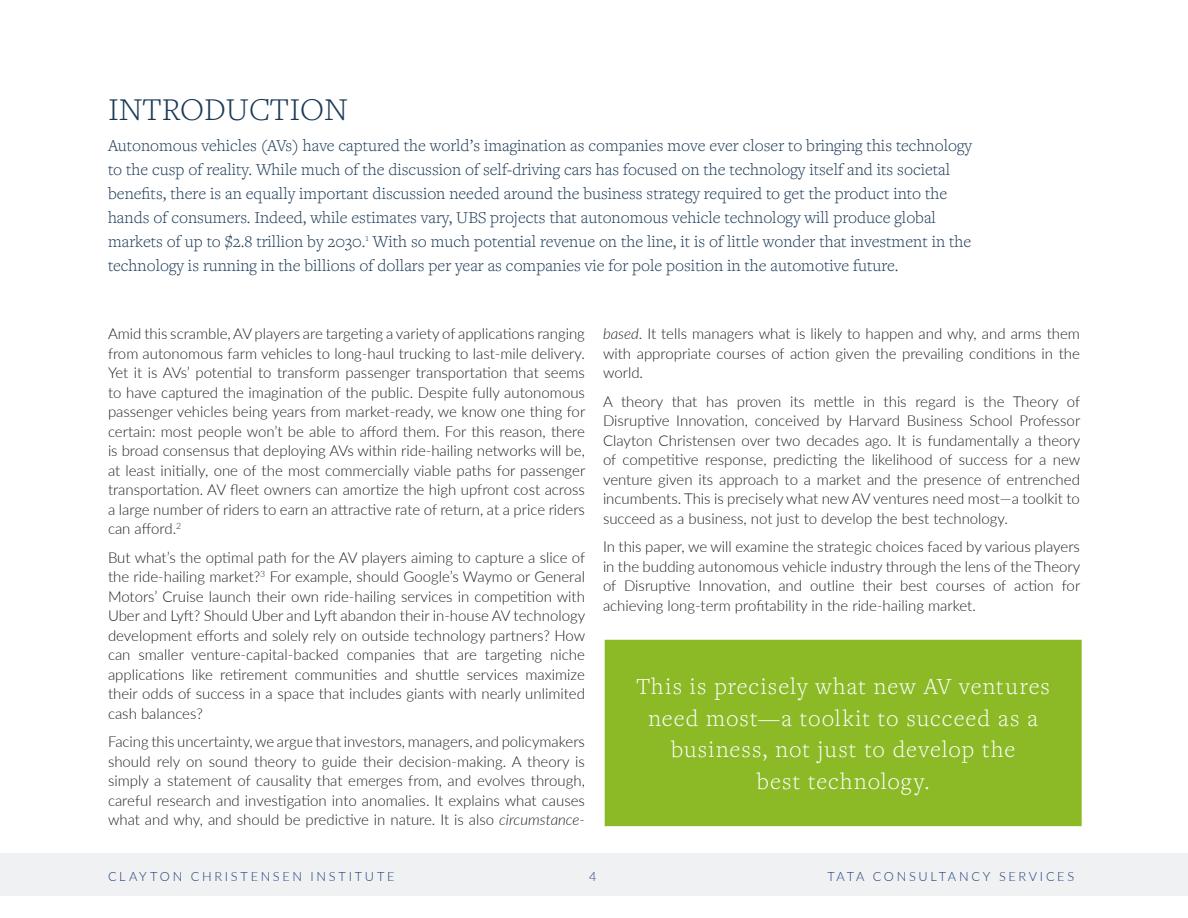
<style>
.page{position:relative;width:1188px;height:918px;background:#fff}
.page>*{position:absolute;margin:0;border:0;box-sizing:border-box;transform-origin:0 0}
.t1{font:300 33px "Freight Text Pro";color:#1b3955}
.t2{font:300 24px/31.5px "Freight Text Pro";letter-spacing:.045em;color:#fff;text-align:center}
.t3{font:300 17.25px/24px "Freight Text Pro";color:#1b3955}
.t4{font:300 15px/19.5px "Lato";color:#231f20;text-align:justify}
.t5{font:300 12.75px "Lato";letter-spacing:.21em;color:#1e3d7b}
.s1{font-style:italic}
</style>
<div class="page">
<div style="left:605px;top:641px;width:476px;height:184px;background:#8bba26"></div>
<div style="left:605px;top:640px;width:477px;height:186px;border:2px solid #8bba26"></div>
<div style="left:0;top:853px;width:1188px;height:42px;background:#f0f1f2"></div>
<h1 class="t1" style="left:108px;top:96px;width:241px">INTRODUCTION</h1>
<p class="t3" style="left:108px;top:135px;width:866px">Autonomous vehicles (AVs) have captured the world’s imagination as companies move ever closer to bringing this technology to the cusp of reality. While much of the discussion of self-driving cars has focused on the technology itself and its societal benefits, there is an equally important discussion needed around the business strategy required to get the product into the hands of consumers. Indeed, while estimates vary, UBS projects that autonomous vehicle technology will produce global markets of up to $2.8 trillion by 2030.<sup>1</sup> With so much potential revenue on the line, it is of little wonder that investment in the technology is running in the billions of dollars per year as companies vie for pole position in the automotive future.</p>
<p class="t4" style="left:108px;top:324px;width:479px">Amid this scramble, AV players are targeting a variety of applications ranging from autonomous farm vehicles to long-haul trucking to last-mile delivery.<br>Yet it is AVs’ potential to transform passenger transportation that seems to have captured the imagination of the public. Despite fully autonomous passenger vehicles being years from market-ready, we know one thing for certain: most people won’t be able to afford them. For this reason, there is broad consensus that deploying AVs within ride-hailing networks will be, at least initially, one of the most commercially viable paths for passenger transportation. AV fleet owners can amortize the high upfront cost across a large number of riders to earn an attractive rate of return, at a price riders can afford.<sup>2</sup></p>
<p class="t4" style="left:108px;top:547px;width:479px">But what’s the optimal path for the AV players aiming to capture a slice of the ride-hailing market?<sup>3</sup> For example, should Google’s Waymo or General Motors’ Cruise launch their own ride-hailing services in competition with Uber and Lyft? Should Uber and Lyft abandon their in-house AV technology development efforts and solely rely on outside technology partners? How can smaller venture-capital-backed companies that are targeting niche applications like retirement communities and shuttle services maximize their odds of success in a space that includes giants with nearly unlimited cash balances?</p>
<p class="t4" style="left:108px;top:732px;width:478px">Facing this uncertainty, we argue that investors, managers, and policymakers should rely on sound theory to guide their decision-making. A theory is simply a statement of causality that emerges from, and evolves through, careful research and investigation into anomalies. It explains what causes what and why, and should be predictive in nature. It is also <span class="s1">circumstance-</span></p>
<p class="t4" style="left:603px;top:324px;width:478px"><span class="s1">based</span>. It tells managers what is likely to happen and why, and arms them with appropriate courses of action given the prevailing conditions in the world.</p>
<p class="t4" style="left:603px;top:391px;width:479px">A theory that has proven its mettle in this regard is the Theory of Disruptive Innovation, conceived by Harvard Business School Professor Clayton Christensen over two decades ago. It is fundamentally a theory of competitive response, predicting the likelihood of success for a new venture given its approach to a market and the presence of entrenched incumbents. This is precisely what new AV ventures need most—a toolkit to succeed as a business, not just to develop the best technology.</p>
<p class="t4" style="left:603px;top:537px;width:479px">In this paper, we will examine the strategic choices faced by various players in the budding autonomous vehicle industry through the lens of the Theory of Disruptive Innovation, and outline their best courses of action for achieving long-term profitability in the ride-hailing market.</p>
<h2 class="t2" style="left:636px;top:673px;width:415px">This is precisely what new AV ventures need most—a toolkit to succeed as a business, not just to develop the<br>best technology.</h2>
<p class="t5" style="left:108px;top:868px;width:288px">CLAYTON CHRISTENSEN INSTITUTE</p>
<p class="t5" style="left:589px;top:868px;width:9px">4</p>
<p class="t5" style="left:827px;top:868px;width:248px">TATA CONSULTANCY SERVICES</p>
</div>
